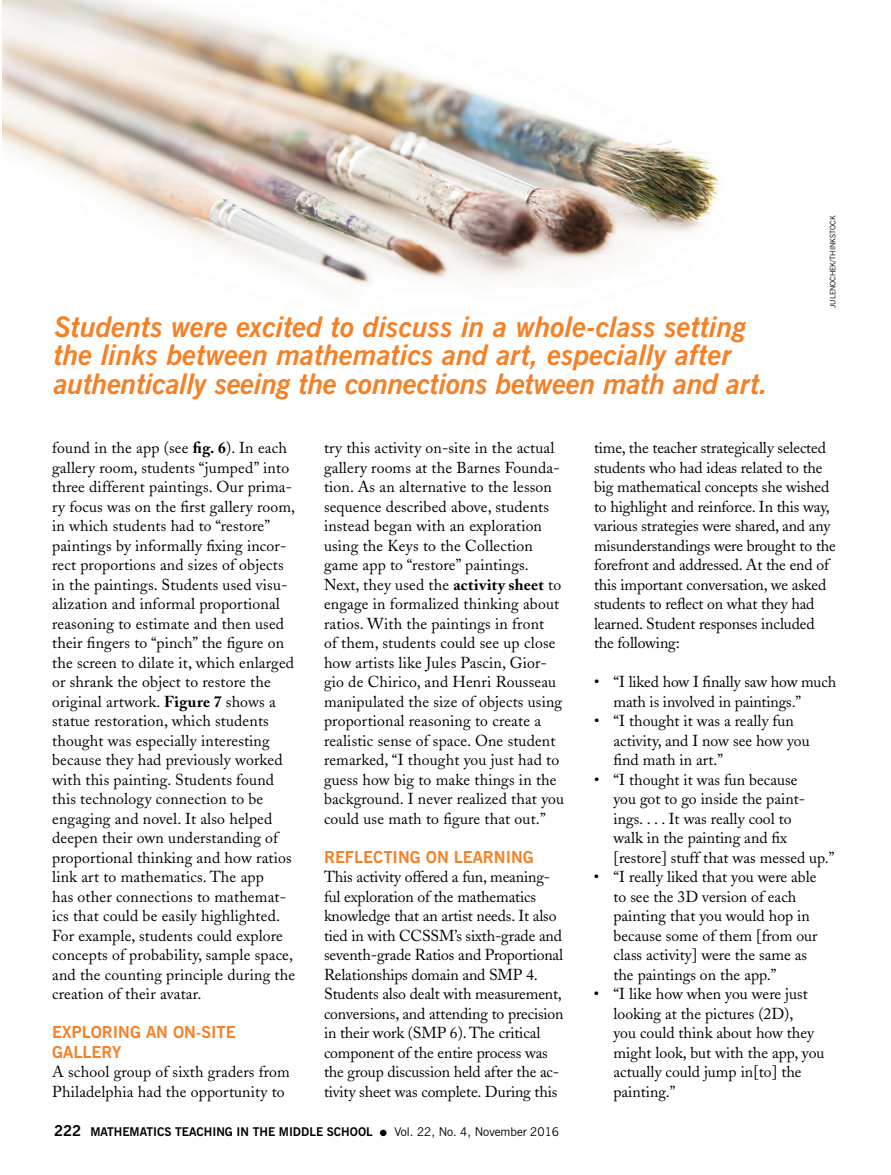
<style>
.page{position:relative;width:891px;height:1175px;background:#fff}
.page>*{position:absolute;margin:0;border:0;box-sizing:border-box;transform-origin:0 0}
.t1{font:italic 700 28.5px/28.5px "News Gothic BT";color:#f58025}
.t2{font:700 16.5px/19.5px "News Gothic BT";color:#f58025}
.t3{font:15.75px/19.5px "Adobe Caslon";letter-spacing:.01em;color:#000}
.t4{font:15.75px/19.5px "Adobe Caslon";letter-spacing:-.01em;color:#000}
.t5{font:700 12px "News Gothic BT";color:#000}
.t6{font:7.5px "News Gothic BT";color:#000}
.s1{font-weight:700}
.s2{font-size:15px}
.s3{font-weight:400}
</style>
<div class="page">
<img style="left:2px;top:0;width:720px;height:292px">
<h1 class="t1" style="left:54px;top:312px;width:716px">Students were excited to discuss in a whole-class setting the links between mathematics and art, especially after authentically seeing the connections between math and art.</h1>
<p class="t6" style="left:828px;top:308px;width:94px;rotate:-90deg">JULENOCHEK/THINKSTOCK</p>
<p class="t3" style="left:52px;top:438px;width:245px">found in the app (see <span class="s1">fig. 6</span>). In each gallery room, students “jumped” into three different paintings. Our prima&shy;ry focus was on the first gallery room, in which students had to “restore” paintings by informally fixing incor&shy;rect proportions and sizes of objects in the paintings. Students used visu&shy;alization and informal proportional reasoning to estimate and then used their fingers to “pinch” the figure on the screen to dilate it, which enlarged or shrank the object to restore the original artwork. <span class="s1">Figure 7</span> shows a statue restoration, which students thought was especially interesting because they had previously worked with this painting. Students found this technology connection to be engaging and novel. It also helped deepen their own understanding of proportional thinking and how ratios link art to mathematics. The app<br>has other connections to mathemat&shy;ics that could be easily highlighted.<br>For example, students could explore concepts of probability, sample space, and the counting principle during the creation of their avatar.</p>
<p class="t2" style="left:52px;top:1022px;width:185px">EXPLORING AN ON-SITE<br>GALLERY</p>
<p class="t3" style="left:52px;top:1062px;width:239px">A school group of sixth graders from<br>Philadelphia had the opportunity to</p>
<p class="t3" style="left:324px;top:438px;width:242px">try this activity on-site in the actual gallery rooms at the Barnes Founda&shy;tion. As an alternative to the lesson sequence described above, students instead began with an exploration using the Keys to the Collection game app to “restore” paintings.<br>Next, they used the <span class="s1">activity sheet</span> to engage in formalized thinking about ratios. With the paintings in front<br>of them, students could see up close how artists like Jules Pascin, Gior&shy;gio de Chirico, and Henri Rousseau manipulated the size of objects using proportional reasoning to create a realistic sense of space. One student remarked, “I thought you just had to guess how big to make things in the background. I never realized that you could use math to figure that out.”</p>
<p class="t2" style="left:324px;top:847px;width:211px">REFLECTING ON LEARNING</p>
<p class="t4" style="left:324px;top:867px;width:241px">This activity offered a fun, meaning&shy;ful exploration of the mathematics knowledge that an artist needs. It also tied in with CCSSM’s sixth-grade and seventh-grade Ratios and Proportional Relationships domain and SMP 4.<br>Students also dealt with measurement, conversions, and attending to precision in their work (SMP 6). The critical component of the entire process was the group discussion held after the ac&shy;tivity sheet was complete. During this</p>
<p class="t5" style="left:54px;top:1124px;width:507px"><span class="s2">222</span> MATHEMATICS TEACHING IN THE MIDDLE SCHOOL ● <span class="s3">Vol. 22, No. 4, November 2016</span></p>
<p class="t4" style="left:594px;top:438px;width:243px">time, the teacher strategically selected students who had ideas related to the big mathematical concepts she wished to highlight and reinforce. In this way, various strategies were shared, and any misunderstandings were brought to the forefront and addressed. At the end of this important conversation, we asked students to reflect on what they had learned. Student responses included the following:</p>
<p class="t4" style="left:614px;top:672px;width:224px;text-indent:-19px">• “I liked how I finally saw how much math is involved in paintings.”</p>
<p class="t3" style="left:614px;top:711px;width:198px;text-indent:-19px">• “I thought it was a really fun activity, and I now see how you find math in art.”</p>
<p class="t3" style="left:613px;top:770px;width:223px;text-indent:-19px">• “I thought it was fun because<br>you got to go inside the paint&shy;ings. . . . It was really cool to<br>walk in the painting and fix [restore] stuff that was messed up.”</p>
<p class="t3" style="left:613px;top:867px;width:206px;text-indent:-19px">• “I really liked that you were able to see the 3D version of each painting that you would hop in because some of them [from our class activity] were the same as the paintings on the app.”</p>
<p class="t3" style="left:613px;top:984px;width:213px;text-indent:-19px">• “I like how when you were just looking at the pictures (2D),<br>you could think about how they might look, but with the app, you actually could jump in[to] the painting.”</p>
</div>
